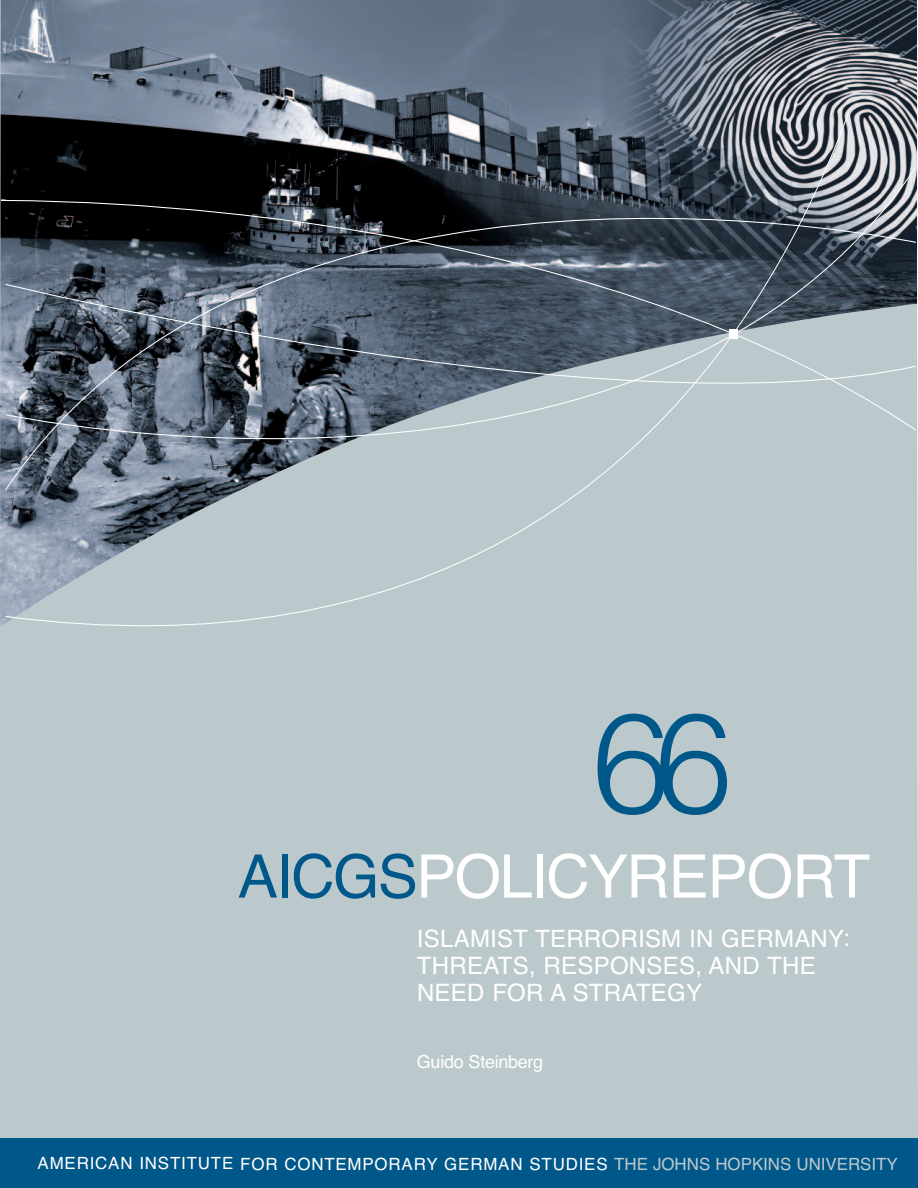
<style>
.page{position:relative;width:918px;height:1188px;background:#fff}
.page>*{position:absolute;margin:0;border:0;box-sizing:border-box;transform-origin:0 0}
.t1{font:300 141px "Helvetica";color:#005789}
.t2{font:60px "Helvetica";letter-spacing:-.025em;color:#fff}
.t3{font:24px/27px "Helvetica";letter-spacing:.01em;color:#fff}
.t4{font:18px "Helvetica";letter-spacing:-.015em;color:#fff}
.t5{font:16.95px "Helvetica";letter-spacing:.05em;color:#fff}
.s1{color:#005789}
.s2{color:#bbc9cd}
</style>
<div class="page">
<img style="left:1px;top:0;width:916px;height:304px">
<div style="left:1px;top:304px;width:917px;height:834px;background:#bbc9cd"></div>
<svg style="left:0;top:0;width:1px;height:1138px"></svg>
<div style="left:0;top:1138px;width:918px;height:50px;background:#005789"></div>
<div style="left:590px;top:710px;width:238px;height:147px;background:#bbc9cd"></div>
<svg style="left:5px;top:553px;width:911px;height:73px;background:#b9c7cc"></svg>
<svg style="left:5px;top:491px;width:911px;height:62px;background:#abb8be"></svg>
<svg style="left:5px;top:113px;width:911px;height:378px;background:#616b74"></svg>
<div style="left:729px;top:329px;width:8px;height:9px;background:#fff"></div>
<h1 class="t1" style="left:592px;top:643px;width:143px">66</h1>
<h2 class="t2" style="left:238px;top:830px;width:634px"><span class="s1">AICGS</span>POLICYREPORT</h2>
<h3 class="t3" style="left:417px;top:926px;width:435px">ISLAMIST TERRORISM IN GERMANY:<br>THREATS, RESPONSES, AND THE<br>NEED FOR A STRATEGY</h3>
<p class="t4" style="left:417px;top:1048px;width:128px">Guido Steinberg</p>
<p class="t5" style="left:38px;top:1151px;width:862px">AMERICAN INSTITUTE FOR CONTEMPORARY GERMAN STUDIES <span class="s2">THE JOHNS HOPKINS UNIVERSITY</span></p>
</div>
